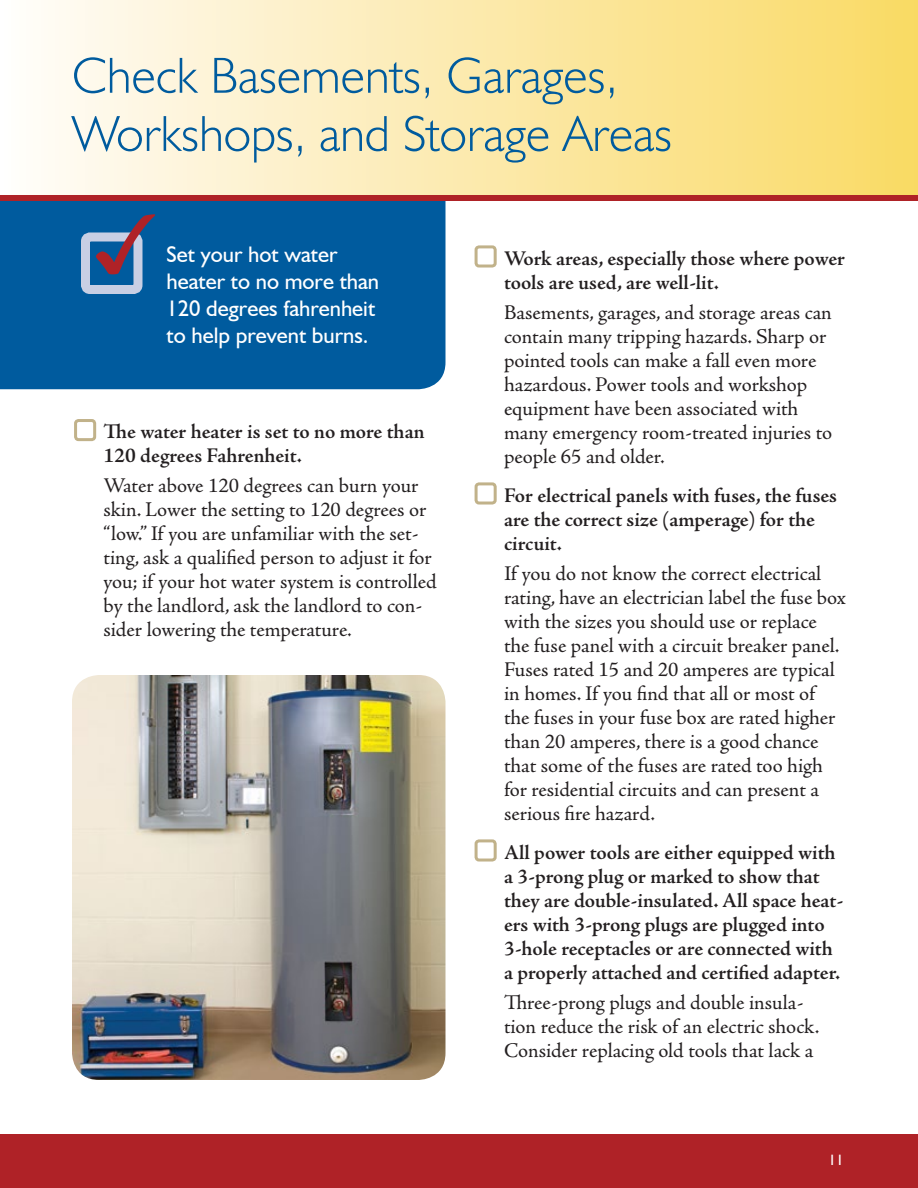
<style>
.page{position:relative;width:918px;height:1188px;background:#fff}
.page>*{position:absolute;margin:0;border:0;box-sizing:border-box;transform-origin:0 0}
.t1{font:84px "Monotype Sorts";color:#af2227}
.t2{font:300 51px "Humanist 521 BT";color:#005b9e}
.t3{font:22.5px/27px "Humanist 521 BT";color:#fff}
.Body_Text{font:21px/24px "Adobe Jenson Pro";letter-spacing:-.005em;color:#231f20}
.Body_Text-2{font:600 21px/24px "Adobe Jenson Pro";letter-spacing:-.005em;color:#231f20}
.t4{font:15px "Humanist 521 BT";color:#fff}
</style>
<div class="page">
<div style="left:74px;top:419px;width:22px;height:22px;border:3px solid #c1b28a;border-radius:3px"></div>
<div style="left:475px;top:245px;width:22px;height:23px;border:3px solid #c1b28a;border-radius:3px"></div>
<div style="left:475px;top:482px;width:22px;height:23px;border:3px solid #c1b28a;border-radius:3px"></div>
<div style="left:475px;top:839px;width:22px;height:23px;border:3px solid #c1b28a;border-radius:3px"></div>
<img style="left:72px;top:675px;width:374px;height:405px">
<div style="left:0;top:201px;width:446px;height:188px;background:#005b9e"></div>
<div style="left:81px;top:232px;width:61px;height:62px;border:9px solid #c8cfe4;border-radius:4px"></div>
<div style="left:0;top:0;width:918px;height:196px;background:linear-gradient(to right,#fffcfb,#f9d965)"></div>
<div style="left:0;top:195px;width:918px;height:6px;background:#af2227"></div>
<div style="left:0;top:1134px;width:918px;height:54px;background:#af2227"></div>
<p class="t2" style="left:72px;top:44px;width:548px">Check Basements, Garages,</p>
<p class="t2" style="left:72px;top:102px;width:601px">Workshops, and Storage Areas</p>
<p class="t1" style="left:94px;top:206px;width:78px">3</p>
<p class="t3" style="left:166px;top:241px;width:214px">Set your hot water heater to no more than<br>120 degrees fahrenheit to help prevent burns.</p>
<p class="Body_Text-2" style="left:104px;top:420px;width:323px">The water heater is set to no more than<br>120 degrees Fahrenheit.</p>
<p class="Body_Text" style="left:104px;top:474px;width:335px">Water above 120 degrees can burn your skin. Lower the setting to 120 degrees or “low.” If you are unfamiliar with the set&shy;ting, ask a qualified person to adjust it for you; if your hot water system is controlled by the landlord, ask the landlord to con&shy;sider lowering the temperature.</p>
<p class="Body_Text-2" style="left:504px;top:246px;width:343px">Work areas, especially those where power tools are used, are well-lit.</p>
<p class="Body_Text" style="left:504px;top:300px;width:330px">Basements, garages, and storage areas can contain many tripping hazards. Sharp or pointed tools can make a fall even more hazardous. Power tools and workshop equipment have been associated with many emergency room-treated injuries to people 65 and older.</p>
<p class="Body_Text-2" style="left:504px;top:483px;width:334px">For electrical panels with fuses, the fuses are the correct size (amperage) for the circuit.</p>
<p class="Body_Text" style="left:504px;top:561px;width:343px">If you do not know the correct electrical rating, have an electrician label the fuse box with the sizes you should use or replace the fuse panel with a circuit breaker panel.<br>Fuses rated 15 and 20 amperes are typical in homes. If you find that all or most of<br>the fuses in your fuse box are rated higher than 20 amperes, there is a good chance that some of the fuses are rated too high for residential circuits and can present a serious fire hazard.</p>
<p class="Body_Text-2" style="left:504px;top:840px;width:341px">All power tools are either equipped with a 3-prong plug or marked to show that they are double-insulated. All space heat&shy;ers with 3-prong plugs are plugged into 3-hole receptacles or are connected with a properly attached and certified adapter.</p>
<p class="Body_Text" style="left:504px;top:990px;width:317px">Three-prong plugs and double insula&shy;tion reduce the risk of an electric shock.<br>Consider replacing old tools that lack a</p>
<p class="t4" style="left:829px;top:1151px;width:17px">11</p>
</div>
